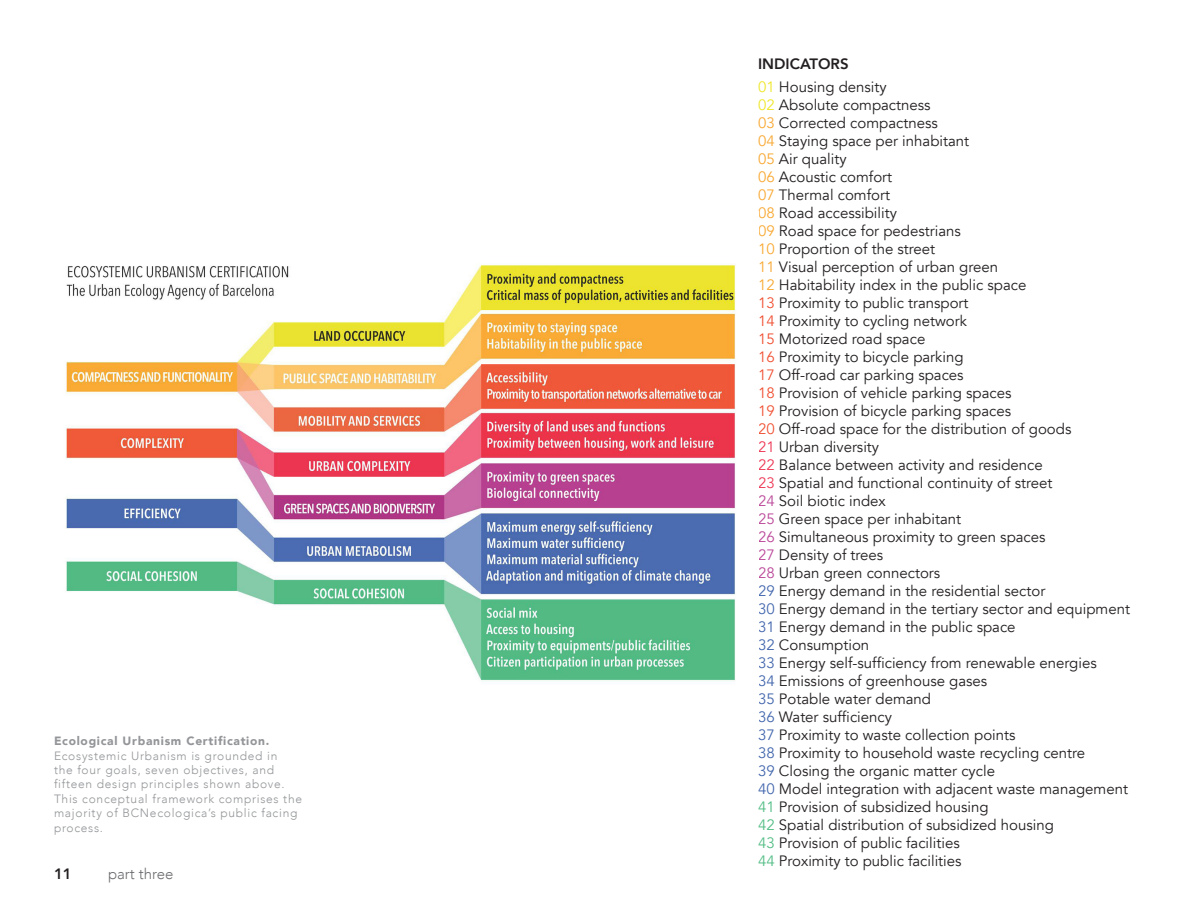
<style>
.page{position:relative;width:1188px;height:918px;background:#fff}
.page>*{position:absolute;margin:0;border:0;box-sizing:border-box;transform-origin:0 0}
.t1{font:15px/18px "Avenir";color:#231f20}
.t2{font:800 15px "Avenir";color:#231f20}
.t3{font:300 15px "Avenir";color:#6c6d70}
.t4{font:300 12px/14.4px "Avenir";letter-spacing:.06em;color:#939598}
.t5{font:900 12px "Avenir";letter-spacing:.06em;color:#939598}
.s1{color:#eee72b}
.s2{color:#f8a934}
.s3{color:#f05133}
.s4{color:#ed3855}
.s5{color:#bb4899}
.s6{color:#4367ad}
.s7{color:#53bd85}
</style>
<div class="page">
<img style="left:65px;top:263px;width:671px;height:419px">
<p class="t5" style="left:54px;top:733px;width:217px">Ecological Urbanism Certification.</p>
<p class="t4" style="left:54px;top:749px;width:250px">Ecosystemic Urbanism is grounded in<br>the four goals, seven objectives, and fifteen design principles shown above.<br>This conceptual framework comprises the majority of BCNecologica’s public facing process.</p>
<p class="t2" style="left:54px;top:864px;width:19px">11</p>
<p class="t3" style="left:108px;top:864px;width:67px">part three</p>
<p class="t2" style="left:758px;top:54px;width:92px">INDICATORS</p>
<p class="t1" style="left:758px;top:78px;width:373px"><span class="s1">01</span> Housing density<br><span class="s1">02</span> Absolute compactness<br><span class="s2">03</span> Corrected compactness<br><span class="s2">04</span> Staying space per inhabitant<br><span class="s2">05</span> Air quality<br><span class="s2">06</span> Acoustic comfort<br><span class="s2">07</span> Thermal comfort<br><span class="s2">08</span> Road accessibility<br><span class="s2">09</span> Road space for pedestrians<br><span class="s2">10</span> Proportion of the street<br><span class="s2">11</span> Visual perception of urban green<br><span class="s2">12</span> Habitability index in the public space<br><span class="s3">13</span> Proximity to public transport<br><span class="s3">14</span> Proximity to cycling network<br><span class="s3">15</span> Motorized road space<br><span class="s3">16</span> Proximity to bicycle parking<br><span class="s3">17</span> Off-road car parking spaces<br><span class="s3">18</span> Provision of vehicle parking spaces<br><span class="s3">19</span> Provision of bicycle parking spaces<br><span class="s3">20</span> Off-road space for the distribution of goods<br><span class="s4">21</span> Urban diversity<br><span class="s4">22</span> Balance between activity and residence<br><span class="s4">23</span> Spatial and functional continuity of street<br><span class="s5">24</span> Soil biotic index<br><span class="s5">25</span> Green space per inhabitant<br><span class="s5">26</span> Simultaneous proximity to green spaces<br><span class="s5">27</span> Density of trees<br><span class="s5">28</span> Urban green connectors<br><span class="s6">29</span> Energy demand in the residential sector<br><span class="s6">30</span> Energy demand in the tertiary sector and equipment<br><span class="s6">31</span> Energy demand in the public space<br><span class="s6">32</span> Consumption<br><span class="s6">33</span> Energy self-sufficiency from renewable energies<br><span class="s6">34</span> Emissions of greenhouse gases<br><span class="s6">35</span> Potable water demand<br><span class="s6">36</span> Water sufficiency<br><span class="s6">37</span> Proximity to waste collection points<br><span class="s6">38</span> Proximity to household waste recycling centre<br><span class="s6">39</span> Closing the organic matter cycle<br><span class="s6">40</span> Model integration with adjacent waste management<br><span class="s7">41</span> Provision of subsidized housing<br><span class="s7">42</span> Spatial distribution of subsidized housing<br><span class="s7">43</span> Provision of public facilities<br><span class="s7">44</span> Proximity to public facilities</p>
</div>
